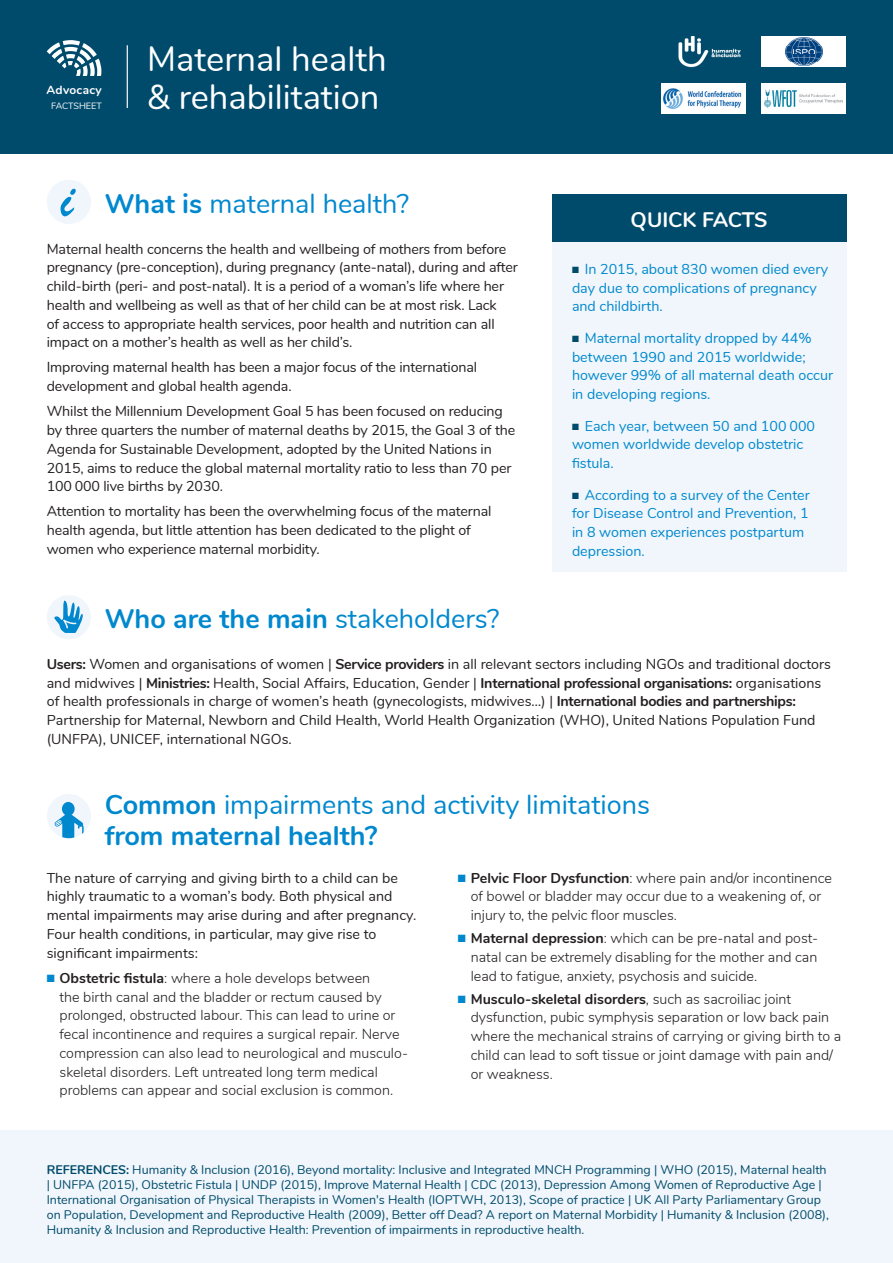
<style>
.page{position:relative;width:893px;height:1263px;background:#fff}
.page>*{position:absolute;margin:0;border:0;box-sizing:border-box;transform-origin:0 0}
.titre_briefing_paper{font:34.5px "Nunito";color:#fff}
.titres_new{font:27px "Nunito";color:#0088ce}
.titres_new-2{font:700 27px "Nunito";color:#0088ce}
.titre_blanc{font:700 21px "Nunito";letter-spacing:-.005em;color:#fff}
.text_courant_gris{font:14.25px/18.8px "Nunito";letter-spacing:-.01em;color:#231f20}
.t1{font:300 14.25px/18.8px "Nunito";color:#231f20}
.t2{font:14.25px/18.8px "Nunito";color:#0088ce}
.notes{font:12.45px/15px "Nunito";color:#004b6c}
.titre_briefing_paper-2{font:700 11.85px "Nunito";letter-spacing:.025em;color:#fff}
.titre_briefing_paper-3{font:9.15px "Nunito";letter-spacing:-.01em;color:#fff}
.s1{font-weight:700}
.s2{font-weight:400}
.s3{color:#004b6c}
.s4{color:#0088ce}
</style>
<div class="page">
<div style="left:552px;top:195px;width:294px;height:377px;background:#f0f6fb"></div>
<div style="left:552px;top:195px;width:294px;height:47px;background:#004b6c"></div>
<div style="left:0;top:1130px;width:893px;height:133px;background:#f0f6fb"></div>
<div style="left:47px;top:180px;width:44px;height:44px;background:#f0f6fb;border-radius:50%"></div>
<svg style="left:61px;top:189px;width:15px;height:27px"></svg>
<div style="left:47px;top:794px;width:44px;height:44px;background:#f0f6fb;border-radius:50%"></div>
<svg style="left:55px;top:802px;width:29px;height:36px"></svg>
<div style="left:47px;top:595px;width:44px;height:44px;background:#f0f6fb;border-radius:50%"></div>
<svg style="left:54px;top:600px;width:29px;height:33px"></svg>
<div style="left:0;top:0;width:893px;height:153px;background:#004b6c"></div>
<hr style="left:127px;top:45px;width:1px;height:63px;background:#fff">
<svg style="left:47px;top:40px;width:54px;height:36px"></svg>
<img style="left:678px;top:36px;width:63px;height:31px">
<div style="left:761px;top:83px;width:85px;height:31px;background:#fff"></div>
<img style="left:765px;top:89px;width:78px;height:18px">
<div style="left:761px;top:36px;width:85px;height:31px;background:#fff"></div>
<img style="left:786px;top:38px;width:36px;height:27px">
<div style="left:661px;top:83px;width:85px;height:31px;background:#fff"></div>
<img style="left:662px;top:88px;width:80px;height:20px">
<p class="titre_briefing_paper-2" style="left:47px;top:81px;width:57px">Advocacy</p>
<p class="titre_briefing_paper-3" style="left:51px;top:99px;width:52px">FACTSHEET</p>
<p class="titre_briefing_paper" style="left:147px;top:33px;width:241px">Maternal health</p>
<p class="titre_briefing_paper" style="left:147px;top:72px;width:234px">&amp; rehabilitation</p>
<p class="titres_new" style="left:105px;top:183px;width:306px"><span class="s1">What is</span> maternal health?</p>
<p class="text_courant_gris" style="left:47px;top:238px;width:473px">Maternal health concerns the health and wellbeing of mothers from before pregnancy (pre-conception), during pregnancy (ante-natal), during and after child-birth (peri- and post-natal). It is a period of a woman’s life where her health and wellbeing as well as that of her child can be at most risk. Lack<br>of access to appropriate health services, poor health and nutrition can all impact on a mother’s health as well as her child’s.</p>
<p class="text_courant_gris" style="left:47px;top:357px;width:432px">Improving maternal health has been a major focus of the international development and global health agenda.</p>
<p class="text_courant_gris" style="left:47px;top:401px;width:470px">Whilst the Millennium Development Goal 5 has been focused on reducing by three quarters the number of maternal deaths by 2015, the Goal 3 of the Agenda for Sustainable Development, adopted by the United Nations in 2015, aims to reduce the global maternal mortality ratio to less than 70 per 100 000 live births by 2030.</p>
<p class="text_courant_gris" style="left:47px;top:501px;width:446px">Attention to mortality has been the overwhelming focus of the maternal health agenda, but little attention has been dedicated to the plight of women who experience maternal morbidity.</p>
<p class="titres_new-2" style="left:105px;top:599px;width:396px">Who are the main <span class="s2">stakeholders?</span></p>
<p class="titre_blanc" style="left:631px;top:204px;width:139px">QUICK FACTS</p>
<p class="t2" style="left:572px;top:259px;width:258px"><span class="s3">■</span> In 2015, about 830 women died every day due to complications of pregnancy and childbirth.</p>
<p class="t2" style="left:572px;top:328px;width:263px"><span class="s3">■</span> Maternal mortality dropped by 44% between 1990 and 2015 worldwide; however 99% of all maternal death occur in developing regions.</p>
<p class="t2" style="left:572px;top:415px;width:245px"><span class="s3">■</span> Each year, between 50 and 100 000 women worldwide develop obstetric fistula.</p>
<p class="t2" style="left:572px;top:484px;width:239px"><span class="s3">■</span> According to a survey of the Center for Disease Control and Prevention, 1 in 8 women experiences postpartum depression.</p>
<p class="text_courant_gris" style="left:47px;top:654px;width:786px"><span class="s1">Users:</span> Women and organisations of women | <span class="s1">Service providers</span> in all relevant sectors including NGOs and traditional doctors and midwives | <span class="s1">Ministries:</span> Health, Social Affairs, Education, Gender | <span class="s1">International professional organisations:</span> organisations of health professionals in charge of women’s heath (gynecologists, midwives…) | <span class="s1">International bodies and partnerships:<br></span>Partnership for Maternal, Newborn and Child Health, World Health Organization (WHO), United Nations Population Fund (UNFPA), UNICEF, international NGOs.</p>
<p class="titres_new" style="left:105px;top:784px;width:547px"><span class="s1">Common</span> impairments and activity limitations</p>
<p class="titres_new-2" style="left:105px;top:816px;width:274px">from maternal health?</p>
<p class="text_courant_gris" style="left:47px;top:867px;width:371px">The nature of carrying and giving birth to a child can be highly traumatic to a woman’s body. Both physical and mental impairments may arise during and after pregnancy.<br>Four health conditions, in particular, may give rise to significant impairments:</p>
<p class="t1" style="left:60px;top:968px;width:350px;text-indent:-13px"><span class="s4">■</span> <span class="s1">Obstetric fistula</span>: where a hole develops between<br>the birth canal and the bladder or rectum caused by prolonged, obstructed labour. This can lead to urine or fecal incontinence and requires a surgical repair. Nerve compression can also lead to neurological and musculo&shy;skeletal disorders. Left untreated long term medical problems can appear and social exclusion is common.</p>
<p class="t1" style="left:471px;top:867px;width:363px;text-indent:-13px"><span class="s4">■</span> <span class="s1">Pelvic Floor Dysfunction</span>: where pain and/or incontinence of bowel or bladder may occur due to a weakening of, or injury to, the pelvic floor muscles.</p>
<p class="t1" style="left:471px;top:928px;width:349px;text-align:justify;text-indent:-13px"><span class="s4">■</span> <span class="s1">Maternal depression</span>: which can be pre-natal and post&shy;natal can be extremely disabling for the mother and can lead to fatigue, anxiety, psychosis and suicide.</p>
<p class="t1" style="left:471px;top:988px;width:372px;text-indent:-13px"><span class="s4">■</span> <span class="s1">Musculo-skeletal disorders</span>, such as sacroiliac joint dysfunction, pubic symphysis separation or low back pain where the mechanical strains of carrying or giving birth to a child can lead to soft tissue or joint damage with pain and/ or weakness.</p>
<p class="notes" style="left:47px;top:1161px;width:784px"><span class="s1">REFERENCES:</span> Humanity &amp; Inclusion (2016), Beyond mortality: Inclusive and Integrated MNCH Programming | WHO (2015), Maternal health | UNFPA (2015), Obstetric Fistula | UNDP (2015), Improve Maternal Health | CDC (2013), Depression Among Women of Reproductive Age | International Organisation of Physical Therapists in Women's Health (IOPTWH, 2013), Scope of practice | UK All Party Parliamentary Group on Population, Development and Reproductive Health (2009), Better off Dead? A report on Maternal Morbidity | Humanity &amp; Inclusion (2008), Humanity &amp; Inclusion and Reproductive Health: Prevention of impairments in reproductive health.</p>
</div>
